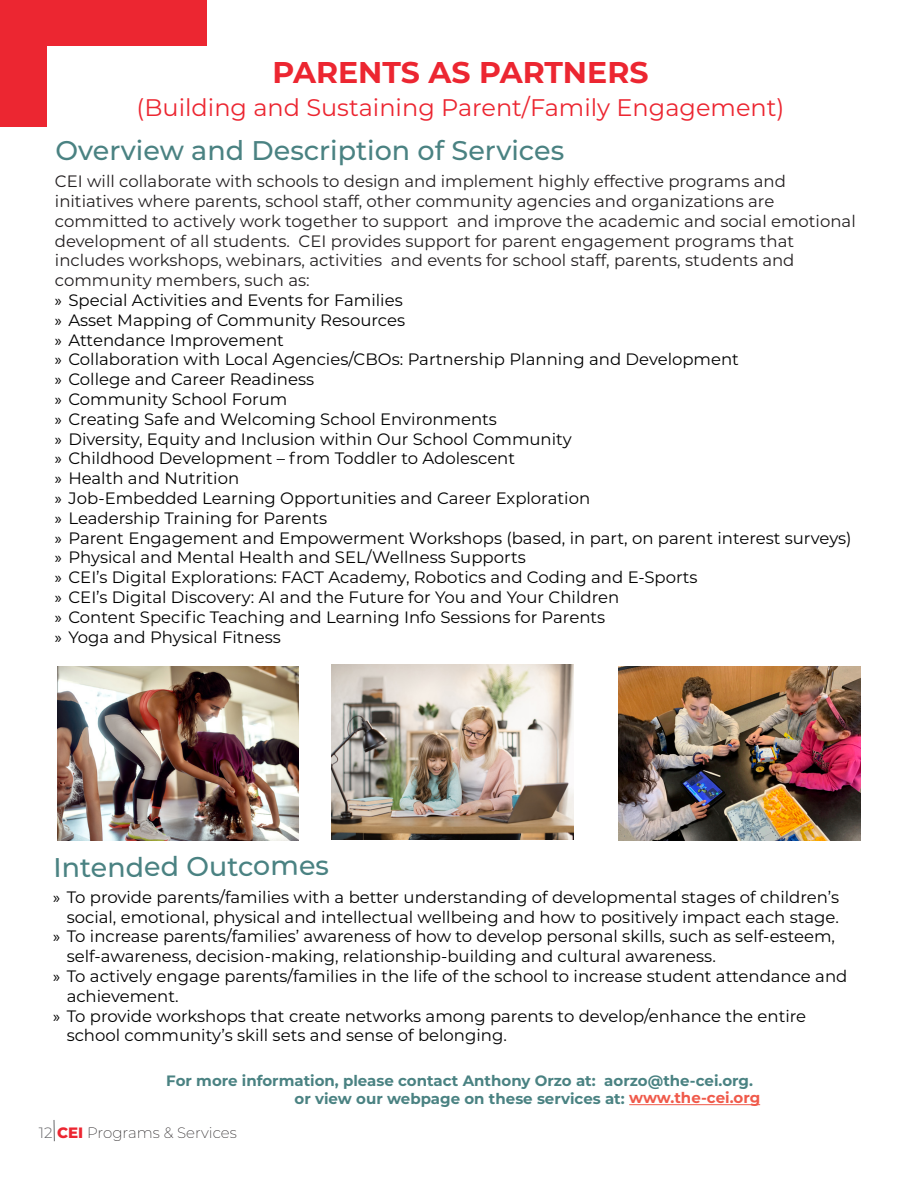
<style>
.page{position:relative;width:918px;height:1188px;background:#fff}
.page>*{position:absolute;margin:0;border:0;box-sizing:border-box;transform-origin:0 0}
.Sub_chapter2{font:700 30px "Montserrat";color:#ec2631}
.sub_Title{font:500 27px "Montserrat";color:#4a8282}
.parenthesis{font:24px "Montserrat";color:#ec2631}
.t1{font:16.5px/19.8px "Montserrat";color:#000}
.Body_copy{font:16.5px/19.8px "Montserrat";color:#231f20}
.fine_text{font:700 15px "Montserrat";color:#4a8282}
.t2{font:200 15px "Montserrat";color:#231f20}
.s1{font-family:"Myriad Pro"}
.s2{color:#f05a4b}
.s3{font-weight:300;color:#67676a}
.s4{font-weight:800;color:#ec2631}
</style>
<div class="page">
<div style="left:0;top:0;width:207px;height:46px;background:#ec2631"></div>
<div style="left:0;top:0;width:46px;height:127px;background:#ec2631"></div>
<svg style="left:54px;top:1120px;width:1px;height:21px"></svg>
<img style="left:619px;top:666px;width:242px;height:175px">
<img style="left:57px;top:666px;width:242px;height:175px">
<img style="left:332px;top:664px;width:241px;height:175px">
<hr style="left:629px;top:1104px;width:131px;height:1px;background:#f05a4b">
<p class="Sub_chapter2" style="left:272px;top:51px;width:378px">PARENTS AS PARTNERS</p>
<p class="parenthesis" style="left:137px;top:91px;width:649px">(Building and Sustaining Parent/Family Engagement)</p>
<p class="sub_Title" style="left:55px;top:131px;width:510px">Overview and Description of Services</p>
<p class="Body_copy" style="left:55px;top:171px;width:802px">CEI will collaborate with schools to design and implement highly effective programs and initiatives where parents, school staff, other community agencies and organizations are committed to actively work together to support and improve the academic and social emotional development of all students. CEI provides support for parent engagement programs that includes workshops, webinars, activities and events for school staff, parents, students and community members, such as:</p>
<p class="t1" style="left:55px;top:290px;width:349px"><span class="s1">»</span> Special Activities and Events for Families</p>
<p class="t1" style="left:55px;top:310px;width:352px"><span class="s1">»</span> Asset Mapping of Community Resources</p>
<p class="t1" style="left:55px;top:329px;width:231px"><span class="s1">»</span> Attendance Improvement</p>
<p class="t1" style="left:55px;top:349px;width:686px"><span class="s1">»</span> Collaboration with Local Agencies/CBOs: Partnership Planning and Development</p>
<p class="t1" style="left:55px;top:369px;width:261px"><span class="s1">»</span> College and Career Readiness</p>
<p class="t1" style="left:55px;top:389px;width:234px"><span class="s1">»</span> Community School Forum</p>
<p class="t1" style="left:55px;top:409px;width:444px"><span class="s1">»</span> Creating Safe and Welcoming School Environments</p>
<p class="t1" style="left:55px;top:428px;width:518px"><span class="s1">»</span> Diversity, Equity and Inclusion within Our School Community</p>
<p class="t1" style="left:55px;top:448px;width:462px"><span class="s1">»</span> Childhood Development – from Toddler to Adolescent</p>
<p class="t1" style="left:55px;top:468px;width:186px"><span class="s1">»</span> Health and Nutrition</p>
<p class="t1" style="left:55px;top:488px;width:537px"><span class="s1">»</span> Job-Embedded Learning Opportunities and Career Exploration</p>
<p class="t1" style="left:55px;top:508px;width:274px"><span class="s1">»</span> Leadership Training for Parents</p>
<p class="t1" style="left:55px;top:527px;width:798px"><span class="s1">»</span> Parent Engagement and Empowerment Workshops (based, in part, on parent interest surveys)</p>
<p class="t1" style="left:55px;top:547px;width:472px"><span class="s1">»</span> Physical and Mental Health and SEL/Wellness Supports</p>
<p class="t1" style="left:55px;top:567px;width:644px"><span class="s1">»</span> CEI’s Digital Explorations: FACT Academy, Robotics and Coding and E-Sports</p>
<p class="t1" style="left:55px;top:587px;width:566px"><span class="s1">»</span> CEI’s Digital Discovery: AI and the Future for You and Your Children</p>
<p class="t1" style="left:55px;top:607px;width:552px"><span class="s1">»</span> Content Specific Teaching and Learning Info Sessions for Parents</p>
<p class="t1" style="left:55px;top:626px;width:227px"><span class="s1">»</span> Yoga and Physical Fitness</p>
<p class="sub_Title" style="left:53px;top:850px;width:277px;rotate:-1deg">Intended Outcomes</p>
<p class="t1" style="left:53px;top:886px;width:787px;text-align:right"><span class="s1">»</span> To provide parents/families with a better understanding of developmental stages of children’s social, emotional, physical and intellectual wellbeing and how to positively impact each stage.</p>
<p class="t1" style="left:67px;top:926px;width:770px;text-indent:-14px"><span class="s1">»</span> To increase parents/families’ awareness of how to develop personal skills, such as self-esteem, self-awareness, decision-making, relationship-building and cultural awareness.</p>
<p class="t1" style="left:67px;top:966px;width:782px;text-indent:-14px"><span class="s1">»</span> To actively engage parents/families in the life of the school to increase student attendance and achievement.</p>
<p class="t1" style="left:67px;top:1005px;width:741px;text-indent:-14px"><span class="s1">»</span> To provide workshops that create networks among parents to develop/enhance the entire school community’s skill sets and sense of belonging.</p>
<p class="fine_text" style="left:166px;top:1069px;width:588px">For more information, please contact Anthony Orzo at: aorzo@the-cei.org.</p>
<p class="fine_text" style="left:295px;top:1087px;width:467px">or view our webpage on these services at: <span class="s2">www.the-cei.org</span></p>
<p class="t2" style="left:39px;top:1123px;width:199px"><span class="s3">12</span> <span class="s4">CEI</span> Programs &amp; Services</p>
</div>
